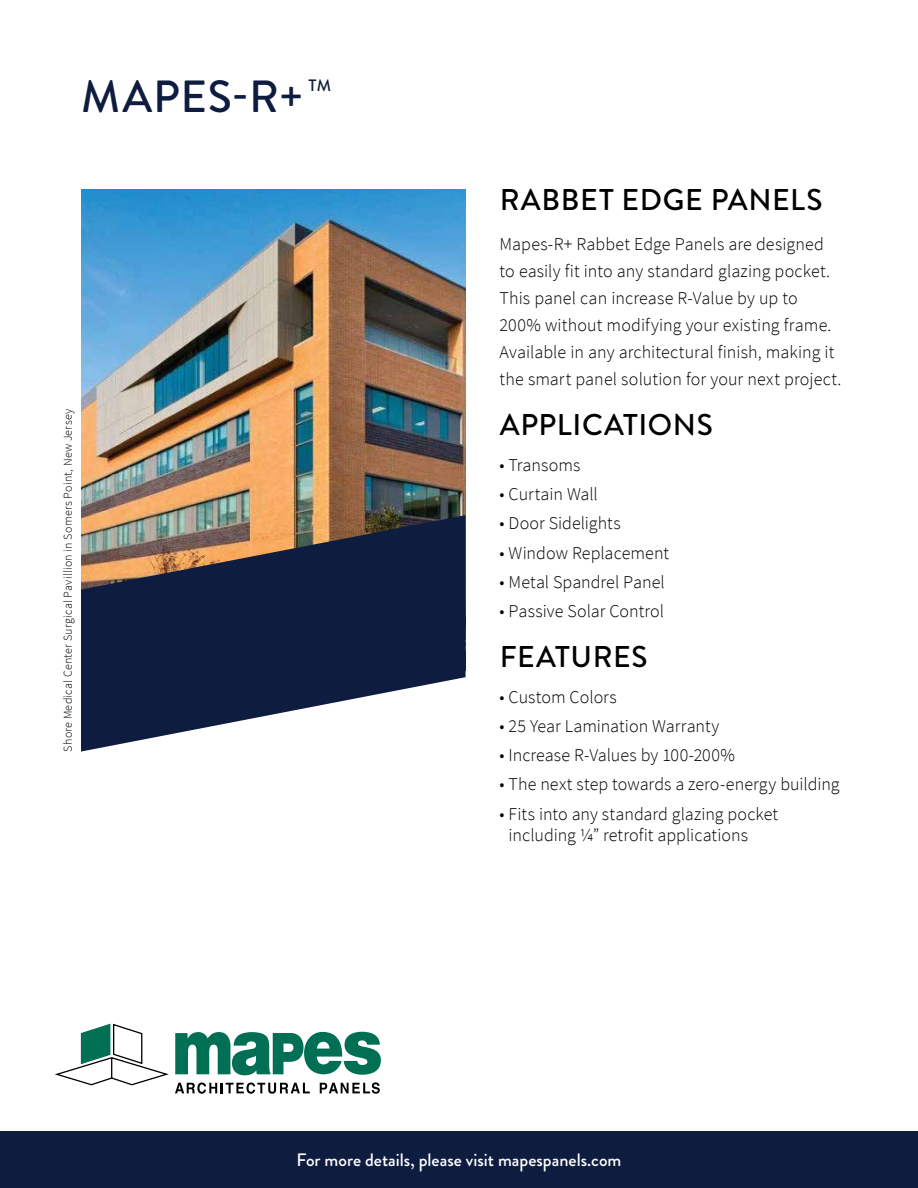
<style>
.page{position:relative;width:918px;height:1188px;background:#fff}
.page>*{position:absolute;margin:0;border:0;box-sizing:border-box;transform-origin:0 0}
.t1{font:500 45px "Brandon Grotesque";letter-spacing:.02em;color:#0e1c40}
.t2{font:500 30px "Brandon Grotesque";letter-spacing:.02em;color:#000}
.t3{font:300 18px/27px "Source Sans Pro";letter-spacing:.005em;color:#000}
.t4{font:500 18px "Brandon Grotesque";color:#fff}
.t5{font:500 16.5px "Brandon Grotesque";color:#0e1c40}
.t6{font:300 12px "Source Sans Pro";letter-spacing:.02em;color:#000}
</style>
<div class="page">
<div style="left:0;top:1131px;width:918px;height:57px;background:#0e1c40"></div>
<img style="left:81px;top:189px;width:385px;height:326px">
<svg style="left:81px;top:515px;width:385px;height:237px;fill:#0e1c40"></svg>
<svg style="left:55px;top:1023px;width:326px;height:71px"></svg>
<h1 class="t1" style="left:81px;top:66px;width:224px">MAPES-R+</h1>
<p class="t5" style="left:309px;top:74px;width:24px">TM</p>
<p class="t6" style="left:60px;top:752px;width:344px;rotate:-90deg">Shore Medical Center Surgical Pavillion in Somers Point, New Jersey</p>
<h2 class="t2" style="left:500px;top:179px;width:324px">RABBET EDGE PANELS</h2>
<p class="t3" style="left:500px;top:231px;width:343px">Mapes-R+ Rabbet Edge Panels are designed to easily fit into any standard glazing pocket.<br>This panel can increase R-Value by up to 200% without modifying your existing frame.<br>Available in any architectural finish, making it the smart panel solution for your next project.</p>
<h2 class="t2" style="left:500px;top:404px;width:215px">APPLICATIONS</h2>
<p class="t3" style="left:500px;top:452px;width:82px">• Transoms</p>
<p class="t3" style="left:500px;top:481px;width:100px">• Curtain Wall</p>
<p class="t3" style="left:500px;top:510px;width:123px">• Door Sidelights</p>
<p class="t3" style="left:500px;top:539px;width:171px">• Window Replacement</p>
<p class="t3" style="left:500px;top:569px;width:167px">• Metal Spandrel Panel</p>
<p class="t3" style="left:500px;top:598px;width:166px">• Passive Solar Control</p>
<h2 class="t2" style="left:500px;top:636px;width:149px">FEATURES</h2>
<p class="t3" style="left:500px;top:683px;width:119px">• Custom Colors</p>
<p class="t3" style="left:500px;top:713px;width:221px">• 25 Year Lamination Warranty</p>
<p class="t3" style="left:500px;top:742px;width:237px">• Increase R-Values by 100-200%</p>
<p class="t3" style="left:500px;top:771px;width:342px">• The next step towards a zero-energy building</p>
<p class="t3" style="left:509px;top:803px;width:271px;line-height:21px;text-indent:-9px">• Fits into any standard glazing pocket including ¼” retrofit applications</p>
<p class="t4" style="left:296px;top:1148px;width:327px">For more details, please visit mapespanels.com</p>
</div>
